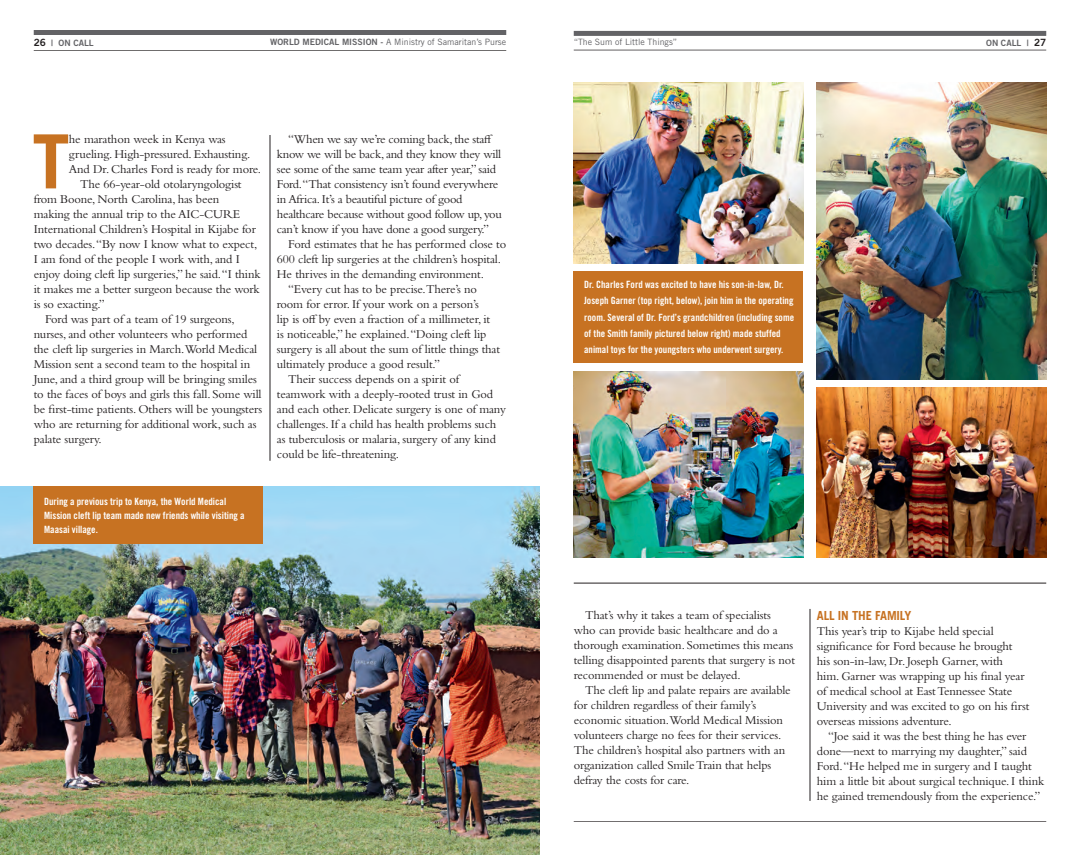
<style>
.page{position:relative;width:1080px;height:855px;background:#fff}
.page>*{position:absolute;margin:0;border:0;box-sizing:border-box;transform-origin:0 0}
.t1{font:700 74.88px "Trade Gothic LT Std";color:#c77222}
.t2{font:12.5px/15px "Bembo Std";letter-spacing:-.01em;color:#231f20}
.t3{font:700 12.5px "Trade Gothic LT Std";letter-spacing:-.01em;color:#c77222}
.t4{font:10px/16.2px "Trade Gothic LT Std Bd Cn 20";color:#fff}
.t5{font:8.75px "Trade Gothic LT Std";color:#636366}
.t6{font:8.75px "Trade Gothic LT Std Bd 2";color:#636366}
.s1{font-size:10px;color:#231f20}
.s2{font-family:"Trade Gothic LT Std Bd 2"}
</style>
<div class="page">
<div style="left:34px;top:30px;width:472px;height:5px;background:#636366"></div>
<hr style="left:34px;top:50px;width:472px;height:1px;background:#231f20">
<div style="left:574px;top:31px;width:472px;height:5px;background:#636366"></div>
<hr style="left:574px;top:50px;width:472px;height:1px;background:#231f20">
<hr style="left:574px;top:821px;width:472px;height:1px;background:#231f20">
<hr style="left:270px;top:135px;width:1px;height:326px;background:#231f20">
<img style="left:0;top:486px;width:540px;height:369px">
<img style="left:817px;top:83px;width:229px;height:297px">
<img style="left:817px;top:387px;width:229px;height:171px">
<img style="left:574px;top:83px;width:229px;height:181px">
<img style="left:574px;top:371px;width:229px;height:187px">
<div style="left:574px;top:271px;width:229px;height:92px;background:#c77222"></div>
<div style="left:34px;top:486px;width:229px;height:58px;background:#c77222"></div>
<hr style="left:810px;top:609px;width:1px;height:192px;background:#231f20">
<hr style="left:574px;top:583px;width:472px;height:1px;background:#231f20">
<p class="t6" style="left:34px;top:38px;width:62px"><span class="s1">26</span> | ON CALL</p>
<p class="t5" style="left:270px;top:37px;width:238px"><span class="s2">WORLD MEDICAL MISSION -</span> A Ministry of Samaritan’s Purse</p>
<p class="t5" style="left:574px;top:37px;width:105px">“The Sum of Little Things”</p>
<p class="t6" style="left:986px;top:38px;width:62px">ON CALL | <span class="s1">27</span></p>
<p class="t1" style="left:32px;top:116px;width:39px">T</p>
<p class="t2" style="left:69px;top:132px;width:194px">he marathon week in Kenya was grueling. High-pressured. Exhausting.<br>And Dr. Charles Ford is ready for more.</p>
<p class="t2" style="left:34px;top:177px;width:228px;text-indent:46px">The 66-year-old otolaryngologist from Boone, North Carolina, has been<br>making the annual trip to the AIC-CURE International Children’s Hospital in Kijabe for two decades.“By now I know what to expect, I am fond of the people I work with, and I enjoy doing cleft lip surgeries,” he said.“I think it makes me a better surgeon because the work is so exacting.”</p>
<p class="t2" style="left:34px;top:312px;width:230px;text-indent:11px">Ford was part of a team of 19 surgeons, nurses, and other volunteers who performed the cleft lip surgeries in March.World Medical Mission sent a second team to the hospital in June, and a third group will be bringing smiles to the faces of boys and girls this fall. Some will be first-time patients. Others will be youngsters who are returning for additional work, such as palate surgery.</p>
<p class="t4" style="left:44px;top:495px;width:202px;line-height:13.8px">During a previous trip to Kenya, the World Medical<br>Mission cleft lip team made new friends while visiting a<br>Maasai village.</p>
<p class="t2" style="left:277px;top:132px;width:227px;text-indent:11px">“When we say we’re coming back, the staff know we will be back, and they know they will see some of the same team year after year,” said Ford.“That consistency isn’t found everywhere in Africa. It’s a beautiful picture of good healthcare because without good follow up, you can’t know if you have done a good surgery.”</p>
<p class="t2" style="left:277px;top:237px;width:231px;text-indent:11px">Ford estimates that he has performed close to<br>600 cleft lip surgeries at the children’s hospital.<br>He thrives in the demanding environment.</p>
<p class="t2" style="left:277px;top:282px;width:225px;text-indent:11px">“Every cut has to be precise.There’s no room for error. If your work on a person’s<br>lip is off by even a fraction of a millimeter, it is noticeable,” he explained.“Doing cleft lip surgery is all about the sum of little things that ultimately produce a good result.”</p>
<p class="t2" style="left:277px;top:372px;width:231px;text-indent:11px">Their success depends on a spirit of teamwork with a deeply-rooted trust in God and each other. Delicate surgery is one of many challenges. If a child has health problems such as tuberculosis or malaria, surgery of any kind could be life-threatening.</p>
<p class="t4" style="left:584px;top:276px;width:212px">Dr. Charles Ford was excited to have his son-in-law, Dr.<br>Joseph Garner (top right, below), join him in the operating room. Several of Dr. Ford’s grandchildren (including some of the Smith family pictured below right) made stuffed animal toys for the youngsters who underwent surgery.</p>
<p class="t2" style="left:574px;top:608px;width:223px;text-indent:11px">That’s why it takes a team of specialists who can provide basic healthcare and do a thorough examination. Sometimes this means telling disappointed parents that surgery is not recommended or must be delayed.</p>
<p class="t2" style="left:574px;top:683px;width:218px;text-indent:11px">The cleft lip and palate repairs are available for children regardless of their family’s economic situation.World Medical Mission volunteers charge no fees for their services.<br>The children’s hospital also partners with an organization called Smile Train that helps defray the costs for care.</p>
<p class="t3" style="left:817px;top:608px;width:96px">ALL IN THE FAMILY</p>
<p class="t2" style="left:817px;top:623px;width:214px">This year’s trip to Kijabe held special significance for Ford because he brought<br>his son-in-law, Dr. Joseph Garner, with<br>him. Garner was wrapping up his final year of medical school at East Tennessee State University and was excited to go on his first overseas missions adventure.</p>
<p class="t2" style="left:817px;top:728px;width:229px;text-indent:11px">“Joe said it was the best thing he has ever done—next to marrying my daughter,” said Ford.“He helped me in surgery and I taught him a little bit about surgical technique. I think he gained tremendously from the experience.”</p>
</div>
